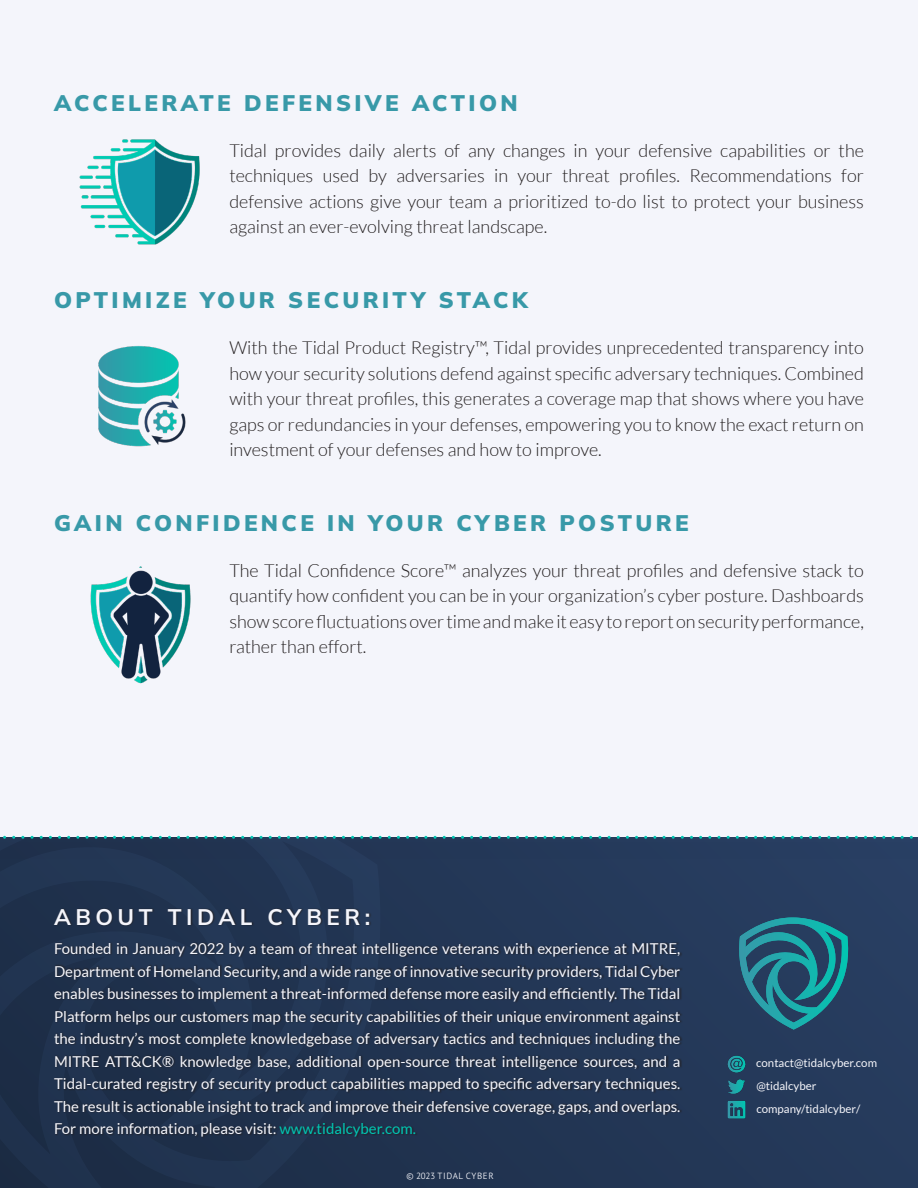
<style>
.page{position:relative;width:918px;height:1188px;background:#f4f5fb}
.page>*{position:absolute;margin:0;border:0;box-sizing:border-box;transform-origin:0 0}
.Headline{font:900 22.5px "Mulish";letter-spacing:.15em;color:#3899a8}
.t1{font:700 22.5px "Mulish";letter-spacing:.2em;color:#f4f5fb}
.Text{font:300 18px/25.5px "Lato";color:#231f20;text-align:justify}
.t2{font:15px/22.5px "Lato";color:#f4f5fb;text-align:justify}
.t3{font:11.55px/23.1px "Lato";color:#f5f5fa}
.t4{font:300 9px "PT Sans Pro";letter-spacing:.07em;color:#f4f5fb}
.s1{color:#01c6b2}
</style>
<div class="page">
<div style="left:0;top:837px;width:918px;height:351px;background:#253a5b"></div>
<div style="left:0;top:835px;width:918px;height:31px;background:#253b5c"></div>
<svg style="left:382px;top:836px;width:536px;height:3px"></svg>
<svg style="left:0;top:836px;width:382px;height:352px;fill:#20324e"></svg>
<svg style="left:739px;top:917px;width:110px;height:113px"></svg>
<div style="left:54px;top:909px;width:629px;height:230px;background:#231f20;opacity:.75"></div>
<img style="left:727px;top:1100px;width:19px;height:19px">
<img style="left:727px;top:1055px;width:19px;height:18px">
<img style="left:728px;top:1079px;width:17px;height:15px">
<img style="left:79px;top:139px;width:121px;height:106px">
<img style="left:98px;top:346px;width:88px;height:101px">
<img style="left:90px;top:566px;width:101px;height:118px">
<p class="Headline" style="left:54px;top:88px;width:465px">ACCELERATE DEFENSIVE ACTION</p>
<p class="Text" style="left:229px;top:138px;width:636px">Tidal provides daily alerts of any changes in your defensive capabilities or the techniques used by adversaries in your threat profiles. Recommendations for defensive actions give your team a prioritized to-do list to protect your business against an ever-evolving threat landscape.</p>
<p class="Headline" style="left:54px;top:285px;width:475px">OPTIMIZE YOUR SECURITY STACK</p>
<p class="Text" style="left:229px;top:335px;width:636px">With the Tidal Product Registry™, Tidal provides unprecedented transparency into how your security solutions defend against specific adversary techniques. Combined with your threat profiles, this generates a coverage map that shows where you have gaps or redundancies in your defenses, empowering you to know the exact return on investment of your defenses and how to improve.</p>
<p class="Headline" style="left:54px;top:508px;width:636px">GAIN CONFIDENCE IN YOUR CYBER POSTURE</p>
<p class="Text" style="left:229px;top:558px;width:636px">The Tidal Confidence Score™ analyzes your threat profiles and defensive stack to quantify how confident you can be in your organization’s cyber posture. Dashboards show score fluctuations over time and make it easy to report on security performance, rather than effort.</p>
<p class="t1" style="left:54px;top:901px;width:318px">ABOUT TIDAL CYBER:</p>
<p class="t2" style="left:54px;top:937px;width:628px">Founded in January 2022 by a team of threat intelligence veterans with experience at MITRE, Department of Homeland Security, and a wide range of innovative security providers, Tidal Cyber enables businesses to implement a threat-informed defense more easily and efficiently. The Tidal Platform helps our customers map the security capabilities of their unique environment against the industry’s most complete knowledgebase of adversary tactics and techniques including the MITRE ATT&amp;CK® knowledge base, additional open-source threat intelligence sources, and a Tidal-curated registry of security product capabilities mapped to specific adversary techniques.<br>The result is actionable insight to track and improve their defensive coverage, gaps, and overlaps.<br>For more information, please visit: <span class="s1">www.tidalcyber.com.</span></p>
<p class="t4" style="left:407px;top:1170px;width:89px">© 2023 TIDAL CYBER</p>
<p class="t3" style="left:756px;top:1051px;width:122px">contact@tidalcyber.com</p>
<p class="t3" style="left:756px;top:1074px;width:105px">@tidalcyber company/tidalcyber/</p>
</div>
